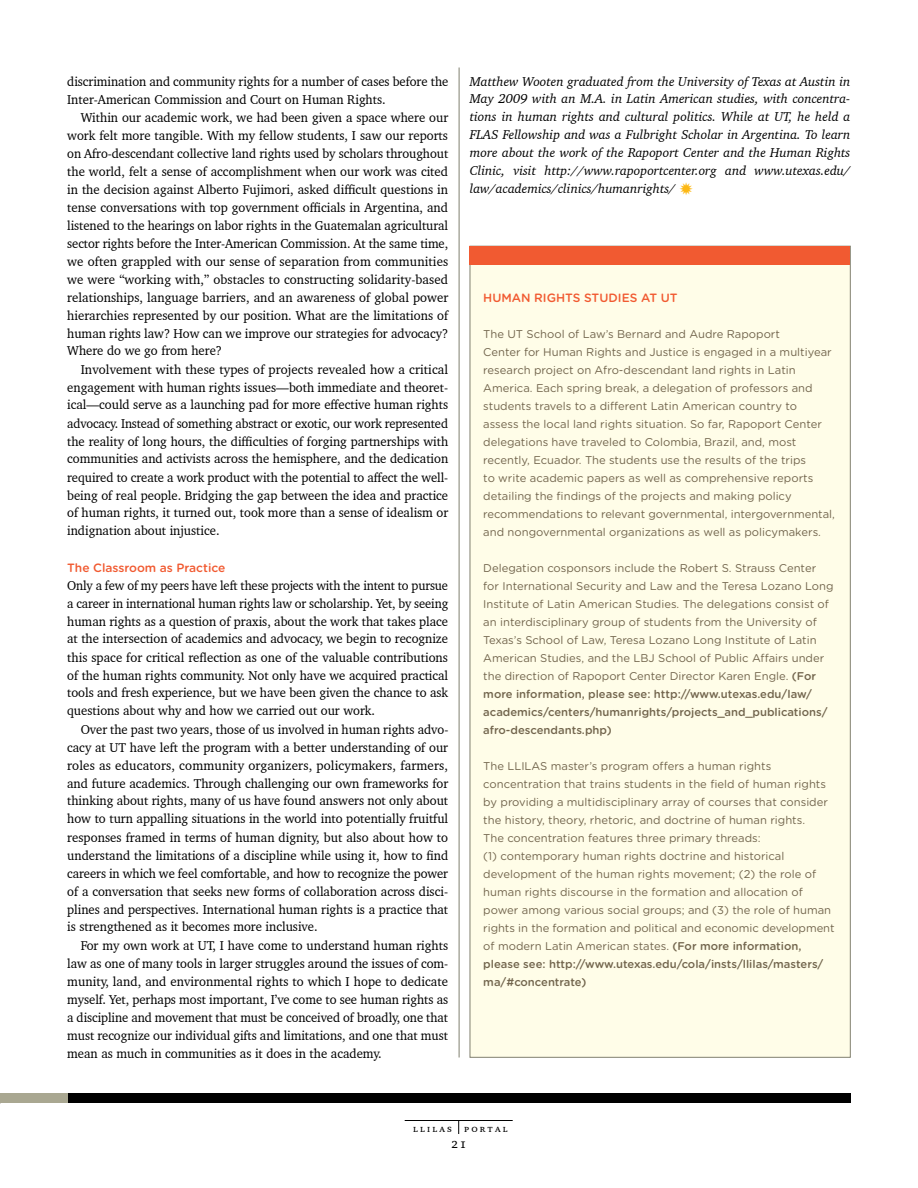
<style>
.page{position:relative;width:918px;height:1188px;background:#fff}
.page>*{position:absolute;margin:0;border:0;box-sizing:border-box;transform-origin:0 0}
.t1{font:13.5px "Charter BT Pro";color:#000}
.t2{font:13.2px/18px "Charter BT Pro";color:#000;text-align:justify}
.t3{font:13.2px/18px "Charter BT Pro";color:#000;text-align:justify;scale:.95 1}
.t4{font:italic 13.2px/18px "Charter BT Pro";color:#000;text-align:justify}
.t5{font:500 12px "Gotham Rounded";color:#f15a31}
.t6{font:11.25px/18px "Gotham Rounded";color:#72654d}
.t7{font:10.5px "Charter BT Pro";color:#000}
.s1{color:#fdb813}
.s2{font-weight:500}
</style>
<div class="page">
<svg style="left:458px;top:1121px;width:1px;height:13px"></svg>
<hr style="left:405px;top:1120px;width:108px;height:1px;background:#000">
<div style="left:0;top:1094px;width:851px;height:9px;background:#000"></div>
<div style="left:0;top:1094px;width:67px;height:9px;background:#a9a791"></div>
<hr style="left:459px;top:68px;width:1px;height:990px;background:#81806f">
<div style="left:470px;top:246px;width:380px;height:812px;background:#fffde8"></div>
<div style="left:470px;top:246px;width:380px;height:19px;background:#f15a31"></div>
<p class="t2" style="left:67px;top:72px;width:383px">discrimination and community rights for a number of cases before the<br>Inter-American Commission and Court on Human Rights.</p>
<p class="t2" style="left:67px;top:108px;width:383px;text-indent:14px">Within our academic work, we had been given a space where our work felt more tangible. With my fellow students, I saw our reports on Afro-descendant collective land rights used by scholars throughout the world, felt a sense of accomplishment when our work was cited in the decision against Alberto Fujimori, asked difficult questions in tense conversations with top government officials in Argentina, and listened to the hearings on labor rights in the Guatemalan agricultural sector rights before the Inter-American Commission. At the same time, we often grappled with our sense of separation from communities we were “working with,” obstacles to constructing solidarity-based relationships, language barriers, and an awareness of global power hierarchies represented by our position. What are the limitations of human rights law? How can we improve our strategies for advocacy?<br>Where do we go from here?</p>
<p class="t2" style="left:67px;top:360px;width:383px;text-indent:14px">Involvement with these types of projects revealed how a critical engagement with human rights issues—both immediate and theoret&shy;ical—could serve as a launching pad for more effective human rights advocacy. Instead of something abstract or exotic, our work represented the reality of long hours, the difficulties of forging partnerships with communities and activists across the hemisphere, and the dedication required to create a work product with the potential to affect the well&shy;being of real people. Bridging the gap between the idea and practice of human rights, it turned out, took more than a sense of idealism or indignation about injustice.</p>
<p class="t5" style="left:67px;top:560px;width:160px">The Classroom as Practice</p>
<p class="t3" style="left:67px;top:576px;width:403px">Only a few of my peers have left these projects with the intent to pursue a career in international human rights law or scholarship. Yet, by seeing human rights as a question of praxis, about the work that takes place at the intersection of academics and advocacy, we begin to recognize this space for critical reflection as one of the valuable contributions of the human rights community. Not only have we acquired practical tools and fresh experience, but we have been given the chance to ask questions about why and how we carried out our work.</p>
<p class="t2" style="left:67px;top:720px;width:383px;text-indent:14px">Over the past two years, those of us involved in human rights advo&shy;cacy at UT have left the program with a better understanding of our roles as educators, community organizers, policymakers, farmers, and future academics. Through challenging our own frameworks for thinking about rights, many of us have found answers not only about how to turn appalling situations in the world into potentially fruitful responses framed in terms of human dignity, but also about how to understand the limitations of a discipline while using it, how to find careers in which we feel comfortable, and how to recognize the power of a conversation that seeks new forms of collaboration across disci&shy;plines and perspectives. International human rights is a practice that is strengthened as it becomes more inclusive.</p>
<p class="t2" style="left:67px;top:936px;width:383px;text-indent:14px">For my own work at UT, I have come to understand human rights law as one of many tools in larger struggles around the issues of com&shy;munity, land, and environmental rights to which I hope to dedicate myself. Yet, perhaps most important, I’ve come to see human rights as a discipline and movement that must be conceived of broadly, one that must recognize our individual gifts and limitations, and one that must mean as much in communities as it does in the academy.</p>
<p class="t4" style="left:470px;top:72px;width:382px">Matthew Wooten graduated from the University of Texas at Austin in May 2009 with an M.A. in Latin American studies, with concentra&shy;tions in human rights and cultural politics. While at UT, he held a FLAS Fellowship and was a Fulbright Scholar in Argentina. To learn more about the work of the Rapoport Center and the Human Rights Clinic, visit http://www.rapoportcenter.org and www.utexas.edu/ law/academics/clinics/humanrights/ <span class="s1">✹</span></p>
<p class="t5" style="left:483px;top:290px;width:196px">HUMAN RIGHTS STUDIES AT UT</p>
<p class="t6" style="left:483px;top:324px;width:353px">The UT School of Law’s Bernard and Audre Rapoport<br>Center for Human Rights and Justice is engaged in a multiyear research project on Afro-descendant land rights in Latin America. Each spring break, a delegation of professors and students travels to a different Latin American country to assess the local land rights situation. So far, Rapoport Center delegations have traveled to Colombia, Brazil, and, most recently, Ecuador. The students use the results of the trips<br>to write academic papers as well as comprehensive reports detailing the findings of the projects and making policy recommendations to relevant governmental, intergovernmental, and nongovernmental organizations as well as policymakers.</p>
<p class="t6" style="left:483px;top:558px;width:352px">Delegation cosponsors include the Robert S. Strauss Center for International Security and Law and the Teresa Lozano Long Institute of Latin American Studies. The delegations consist of an interdisciplinary group of students from the University of Texas’s School of Law, Teresa Lozano Long Institute of Latin American Studies, and the LBJ School of Public Affairs under the direction of Rapoport Center Director Karen Engle. <span class="s2">(For more information, please see: http://www.utexas.edu/law/ academics/centers/humanrights/projects_and_publications/ afro-descendants.php)</span></p>
<p class="t6" style="left:483px;top:756px;width:353px">The LLILAS master’s program offers a human rights concentration that trains students in the field of human rights by providing a multidisciplinary array of courses that consider the history, theory, rhetoric, and doctrine of human rights.<br>The concentration features three primary threads:<br>(1) contemporary human rights doctrine and historical development of the human rights movement; (2) the role of human rights discourse in the formation and allocation of power among various social groups; and (3) the role of human rights in the formation and political and economic development of modern Latin American states. <span class="s2">(For more information, please see: http://www.utexas.edu/cola/insts/llilas/masters/ ma/#concentrate)</span></p>
<p class="t7" style="left:413px;top:1121px;width:96px">llilas portal</p>
<p class="t1" style="left:451px;top:1134px;width:16px">21</p>
</div>
